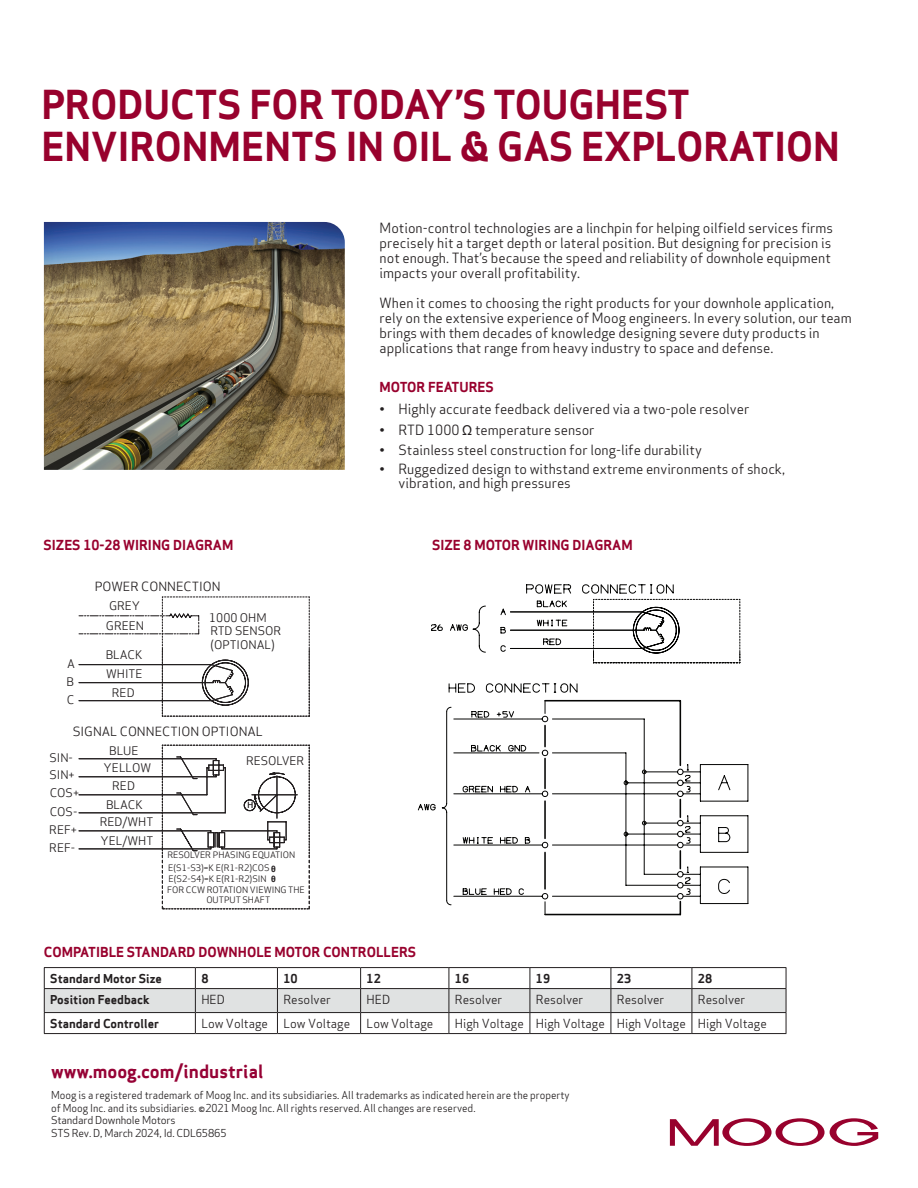
<style>
.page{position:relative;width:918px;height:1188px;background:#fff}
.page>*{position:absolute;margin:0;border:0;box-sizing:border-box;transform-origin:0 0}
.t1{font:700 39px/42px "Apex Sans";color:#98012d}
.Contact_information_-_bold{font:700 18px "Apex Sans";color:#960235}
.Fließtext_mit_Abstand{font:13.5px/15px "Apex Sans";color:#231f20}
.Subheadline_Kapitälchen{font:700 13.5px "Apex Sans";color:#98012d}
.t2{font:12.45px "Apex Sans Book T";color:#231f20}
.TableNormal{font:12px "Apex Sans";color:#231f20}
.TableBold{font:700 12px "Apex Sans";color:#231f20}
.t3{font:11.55px/13.4px "Apex Sans Book T";color:#231f20}
.Datasheet_-_Disclaimer{font:10.5px/12.6px "Apex Sans";color:#231f20;scale:.96 1}
.t4{font:8.7px/12.8px "Apex Sans Book T";color:#231f20}
.t5{font:700 8.7px "Arial";color:#231f20}
.t6{font:8.25px "Apex Sans Book T";color:#231f20}
.s1{font-family:"Arial";font-weight:700}
.s2{font-family:"Arial"}
</style>
<div class="page">
<svg style="left:161px;top:873px;width:149px;height:36px"></svg>
<svg style="left:78px;top:615px;width:232px;height:258px"></svg>
<svg style="left:161px;top:596px;width:149px;height:218px"></svg>
<img style="left:44px;top:222px;width:301px;height:248px">
<svg style="left:670px;top:1118px;width:208px;height:28px"></svg>
<svg style="left:430px;top:584px;width:318px;height:331px"></svg>
<svg style="left:500px;top:599px;width:240px;height:64px"></svg>
<hr style="left:44px;top:967px;width:151px;height:1px;background:#231f20">
<hr style="left:195px;top:967px;width:82px;height:1px;background:#231f20">
<hr style="left:277px;top:967px;width:84px;height:1px;background:#231f20">
<hr style="left:361px;top:967px;width:88px;height:1px;background:#231f20">
<hr style="left:449px;top:967px;width:81px;height:1px;background:#231f20">
<hr style="left:530px;top:967px;width:81px;height:1px;background:#231f20">
<hr style="left:611px;top:967px;width:81px;height:1px;background:#231f20">
<hr style="left:692px;top:967px;width:94px;height:1px;background:#231f20">
<svg style="left:44px;top:968px;width:743px;height:66px"></svg>
<hr style="left:44px;top:1033px;width:151px;height:1px;background:#231f20">
<hr style="left:195px;top:1033px;width:82px;height:1px;background:#231f20">
<hr style="left:277px;top:1033px;width:84px;height:1px;background:#231f20">
<hr style="left:361px;top:1033px;width:88px;height:1px;background:#231f20">
<hr style="left:449px;top:1033px;width:81px;height:1px;background:#231f20">
<hr style="left:530px;top:1033px;width:81px;height:1px;background:#231f20">
<hr style="left:611px;top:1033px;width:81px;height:1px;background:#231f20">
<hr style="left:692px;top:1033px;width:94px;height:1px;background:#231f20">
<div style="left:271px;top:859px;width:12px;height:17px;background:#fff"></div>
<div style="left:271px;top:875px;width:12px;height:9px;background:#fff"></div>
<p class="t1" style="left:42px;top:83px;width:800px">PRODUCTS FOR TODAY’S TOUGHEST<br>ENVIRONMENTS IN OIL &amp; GAS EXPLORATION</p>
<p class="Fließtext_mit_Abstand" style="left:380px;top:219px;width:455px">Motion-control technologies are a linchpin for helping oilfield services firms precisely hit a target depth or lateral position. But designing for precision is not enough. That’s because the speed and reliability of downhole equipment impacts your overall profitability.</p>
<p class="Fließtext_mit_Abstand" style="left:380px;top:294px;width:474px">When it comes to choosing the right products for your downhole application, rely on the extensive experience of Moog engineers. In every solution, our team brings with them decades of knowledge designing severe duty products in applications that range from heavy industry to space and defense.</p>
<p class="Subheadline_Kapitälchen" style="left:44px;top:536px;width:191px">SIZES 10-28 WIRING DIAGRAM</p>
<p class="t3" style="left:67px;top:657px;width:9px">A</p>
<p class="t3" style="left:67px;top:693px;width:9px">C</p>
<p class="t3" style="left:66px;top:675px;width:9px">B</p>
<p class="t2" style="left:95px;top:578px;width:127px">POWER CONNECTION</p>
<p class="t3" style="left:209px;top:611px;width:74px">1000 OHM<br>RTD SENSOR (OPTIONAL)</p>
<p class="t3" style="left:109px;top:599px;width:33px">GREY</p>
<p class="t3" style="left:106px;top:619px;width:40px">GREEN</p>
<p class="t3" style="left:106px;top:648px;width:38px">BLACK</p>
<p class="t3" style="left:106px;top:667px;width:38px">WHITE</p>
<p class="t3" style="left:112px;top:686px;width:24px">RED</p>
<p class="t2" style="left:73px;top:723px;width:192px">SIGNAL CONNECTION OPTIONAL</p>
<p class="t3" style="left:50px;top:751px;width:25px">SIN-</p>
<p class="t3" style="left:50px;top:768px;width:27px">SIN+</p>
<p class="t3" style="left:50px;top:786px;width:31px">COS+</p>
<p class="t3" style="left:50px;top:805px;width:29px">COS-</p>
<p class="t3" style="left:49px;top:823px;width:29px">REF+</p>
<p class="t3" style="left:49px;top:841px;width:27px">REF-</p>
<p class="t3" style="left:109px;top:744px;width:31px">BLUE</p>
<p class="t3" style="left:104px;top:761px;width:49px">YELLOW</p>
<p class="t3" style="left:112px;top:779px;width:24px">RED</p>
<p class="t3" style="left:106px;top:798px;width:38px">BLACK</p>
<p class="t3" style="left:100px;top:815px;width:55px">RED/WHT</p>
<p class="t3" style="left:101px;top:834px;width:54px">YEL/WHT</p>
<p class="t3" style="left:246px;top:754px;width:60px">RESOLVER</p>
<p class="t6" style="left:247px;top:800px;width:7px">H</p>
<p class="t4" style="left:167px;top:849px;width:129px">RESOLVER PHASING EQUATION<br>E(S1-S3)=K E(R1-R2)COS <span class="s1">θ</span></p>
<p class="t4" style="left:169px;top:872px;width:100px">E(S2-S4)=K E(R1-R2)SIN</p>
<p class="t4" style="left:167px;top:883px;width:139px">FOR CCW ROTATION VIEWING THE</p>
<p class="t4" style="left:206px;top:894px;width:65px">OUTPUT SHAFT</p>
<p class="t5" style="left:271px;top:872px;width:6px">θ</p>
<p class="Subheadline_Kapitälchen" style="left:380px;top:378px;width:116px">MOTOR FEATURES</p>
<p class="Fließtext_mit_Abstand" style="left:380px;top:401px;width:371px">• Highly accurate feedback delivered via a two-pole resolver</p>
<p class="Fließtext_mit_Abstand" style="left:380px;top:421px;width:217px">• RTD 1000 <span class="s2">Ω</span> temperature sensor</p>
<p class="Fließtext_mit_Abstand" style="left:380px;top:442px;width:324px">• Stainless steel construction for long-life durability</p>
<p class="Fließtext_mit_Abstand" style="left:399px;top:461px;width:388px;line-height:14.4px;text-indent:-19px">• Ruggedized design to withstand extreme environments of shock, vibration, and high pressures</p>
<p class="Subheadline_Kapitälchen" style="left:432px;top:536px;width:202px">SIZE 8 MOTOR WIRING DIAGRAM</p>
<p class="Subheadline_Kapitälchen" style="left:44px;top:944px;width:374px">COMPATIBLE STANDARD DOWNHOLE MOTOR CONTROLLERS</p>
<p class="TableBold" style="left:50px;top:970px;width:113px">Standard Motor Size</p>
<p class="TableBold" style="left:201px;top:970px;width:9px">8</p>
<p class="TableBold" style="left:283px;top:970px;width:16px">10</p>
<p class="TableBold" style="left:367px;top:970px;width:16px">12</p>
<p class="TableBold" style="left:455px;top:970px;width:16px">16</p>
<p class="TableBold" style="left:536px;top:970px;width:16px">19</p>
<p class="TableBold" style="left:617px;top:970px;width:16px">23</p>
<p class="TableBold" style="left:698px;top:970px;width:16px">28</p>
<p class="TableBold" style="left:50px;top:991px;width:101px">Position Feedback</p>
<p class="TableNormal" style="left:201px;top:989px;width:25px">HED</p>
<p class="TableNormal" style="left:283px;top:989px;width:49px">Resolver</p>
<p class="TableNormal" style="left:367px;top:989px;width:25px">HED</p>
<p class="TableNormal" style="left:455px;top:989px;width:49px">Resolver</p>
<p class="TableNormal" style="left:536px;top:989px;width:49px">Resolver</p>
<p class="TableNormal" style="left:617px;top:989px;width:49px">Resolver</p>
<p class="TableNormal" style="left:698px;top:989px;width:49px">Resolver</p>
<p class="TableBold" style="left:50px;top:1015px;width:110px">Standard Controller</p>
<p class="TableNormal" style="left:201px;top:1013px;width:68px">Low Voltage</p>
<p class="TableNormal" style="left:283px;top:1013px;width:68px">Low Voltage</p>
<p class="TableNormal" style="left:367px;top:1013px;width:68px">Low Voltage</p>
<p class="TableNormal" style="left:455px;top:1013px;width:70px">High Voltage</p>
<p class="TableNormal" style="left:536px;top:1013px;width:70px">High Voltage</p>
<p class="TableNormal" style="left:617px;top:1013px;width:70px">High Voltage</p>
<p class="TableNormal" style="left:698px;top:1013px;width:70px">High Voltage</p>
<p class="Contact_information_-_bold" style="left:51px;top:1060px;width:214px">www.moog.com/industrial</p>
<p class="Datasheet_-_Disclaimer" style="left:51px;top:1088px;width:542px">Moog is a registered trademark of Moog Inc. and its subsidiaries. All trademarks as indicated herein are the property of Moog Inc. and its subsidiaries. ©2021 Moog Inc. All rights reserved. All changes are reserved.<br>Standard Downhole Motors<br>STS Rev. D, March 2024, Id. CDL65865</p>
</div>
